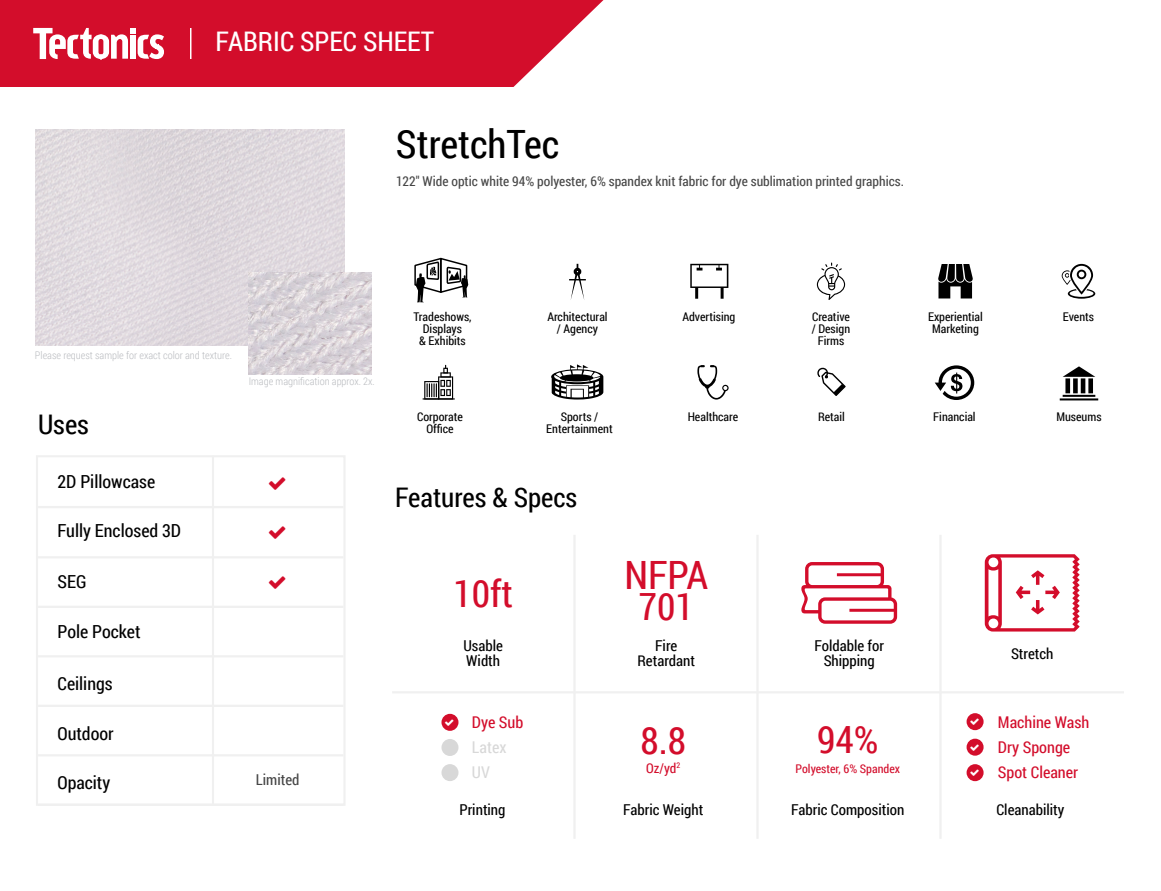
<style>
.page{position:relative;width:1161px;height:891px;background:#fff}
.page>*{position:absolute;margin:0;border:0;box-sizing:border-box;transform-origin:0 0}
.t1{font:39px "Roboto Condensed";color:#000}
.t2{font:39px "Roboto Condensed";color:#d30d2b}
.t3{font:37.5px "Roboto Condensed";color:#d30d2b}
.t4{font:27px "Roboto Condensed";color:#000}
.t5{font:27px "Roboto Condensed";color:#fff}
.t6{font:18px "Roboto Condensed";color:#000}
.t7{font:16.2px/24.8px "Roboto Condensed";color:#d30d2b}
.t8{font:16.2px/24.8px "Roboto Condensed";color:#d8d8d8}
.t9{font:15px/15px "Roboto Condensed";color:#000;text-align:center}
.t10{font:15px "Roboto Condensed";color:#464646}
.t11{font:13.5px "Roboto Condensed";color:#464646}
.t12{font:13.5px "Roboto Condensed";color:#d30d2b}
.t13{font:12px/12px "Roboto Condensed";color:#000;text-align:center}
.t14{font:12px "Roboto Condensed";color:#d30d2b}
.t15{font:300 10.5px "Roboto Condensed";color:#bcbec2}
</style>
<div class="page">
<svg style="left:0;top:0;width:603px;height:87px;background:#d6203b"></svg>
<svg style="left:33px;top:28px;width:131px;height:31px"></svg>
<hr style="left:190px;top:28px;width:2px;height:31px;background:#fff">
<svg style="left:801px;top:562px;width:96px;height:62px"></svg>
<svg style="left:985px;top:554px;width:95px;height:78px"></svg>
<svg style="left:690px;top:264px;width:38px;height:35px"></svg>
<svg style="left:569px;top:264px;width:17px;height:36px"></svg>
<hr style="left:423px;top:398px;width:32px;height:2px;background:#000">
<svg style="left:424px;top:365px;width:29px;height:35px"></svg>
<svg style="left:817px;top:263px;width:28px;height:37px"></svg>
<svg style="left:414px;top:257px;width:54px;height:45px"></svg>
<svg style="left:1062px;top:264px;width:33px;height:35px"></svg>
<svg style="left:938px;top:264px;width:35px;height:34px"></svg>
<svg style="left:551px;top:364px;width:52px;height:36px"></svg>
<svg style="left:817px;top:367px;width:29px;height:29px"></svg>
<svg style="left:1060px;top:366px;width:38px;height:34px"></svg>
<svg style="left:697px;top:365px;width:32px;height:35px"></svg>
<svg style="left:935px;top:365px;width:39px;height:35px"></svg>
<div style="left:967px;top:764px;width:17px;height:17px;background:#d30d2b;border-radius:50%"></div>
<hr style="left:573px;top:535px;width:3px;height:304px;background:#f0f0f0">
<hr style="left:756px;top:535px;width:3px;height:304px;background:#f0f0f0">
<hr style="left:939px;top:535px;width:3px;height:304px;background:#f0f0f0">
<hr style="left:392px;top:691px;width:732px;height:2px;background:#f0f0f0">
<div style="left:441px;top:714px;width:17px;height:17px;background:#d30d2b;border-radius:50%"></div>
<div style="left:441px;top:739px;width:17px;height:17px;background:#d8d8d8;border-radius:50%"></div>
<div style="left:441px;top:764px;width:17px;height:17px;background:#d8d8d8;border-radius:50%"></div>
<div style="left:967px;top:739px;width:17px;height:17px;background:#d30d2b;border-radius:50%"></div>
<div style="left:967px;top:713px;width:17px;height:17px;background:#d30d2b;border-radius:50%"></div>
<hr style="left:38px;top:506px;width:305px;height:2px;background:#f0f0f0">
<hr style="left:38px;top:556px;width:305px;height:2px;background:#f0f0f0">
<hr style="left:38px;top:606px;width:305px;height:2px;background:#f0f0f0">
<hr style="left:38px;top:705px;width:305px;height:2px;background:#f0f0f0">
<hr style="left:38px;top:655px;width:305px;height:2px;background:#f0f0f0">
<hr style="left:38px;top:754px;width:305px;height:2px;background:#f0f0f0">
<hr style="left:212px;top:456px;width:2px;height:349px;background:#f0f0f0">
<div style="left:36px;top:455px;width:310px;height:351px;border:2px solid #f0f0f0"></div>
<img style="left:36px;top:130px;width:309px;height:216px">
<img style="left:249px;top:272px;width:123px;height:102px">
<h3 class="t5" style="left:215px;top:23px;width:220px">FABRIC SPEC SHEET</h3>
<h1 class="t1" style="left:396px;top:117px;width:165px">StretchTec</h1>
<p class="t11" style="left:396px;top:172px;width:509px">122" Wide optic white 94% polyester, 6% spandex knit fabric for dye sublimation printed graphics.</p>
<p class="t15" style="left:35px;top:348px;width:199px">Please request sample for exact color and texture.</p>
<h3 class="t4" style="left:38px;top:405px;width:53px">Uses</h3>
<h3 class="t6" style="left:58px;top:469px;width:99px">2D Pillowcase</h3>
<h3 class="t6" style="left:58px;top:518px;width:125px">Fully Enclosed 3D</h3>
<h3 class="t6" style="left:58px;top:569px;width:31px">SEG</h3>
<h3 class="t6" style="left:58px;top:619px;width:85px">Pole Pocket</h3>
<h3 class="t6" style="left:58px;top:671px;width:57px">Ceilings</h3>
<h3 class="t6" style="left:58px;top:721px;width:58px">Outdoor</h3>
<h3 class="t6" style="left:58px;top:770px;width:54px">Opacity</h3>
<p class="t15" style="left:249px;top:374px;width:128px">Image magnification approx. 2x.</p>
<p class="t10" style="left:256px;top:769px;width:45px">Limited</p>
<p class="t13" style="left:413px;top:310px;width:60px">Tradeshows,<br>Displays<br>&amp; Exhibits</p>
<p class="t13" style="left:547px;top:310px;width:62px">Architectural / Agency</p>
<p class="t13" style="left:682px;top:310px;width:54px">Advertising</p>
<p class="t13" style="left:812px;top:310px;width:40px">Creative / Design<br>Firms</p>
<p class="t13" style="left:928px;top:310px;width:56px">Experiential<br>Marketing</p>
<p class="t13" style="left:1063px;top:310px;width:33px">Events</p>
<p class="t13" style="left:417px;top:411px;width:47px">Corporate<br>Office</p>
<p class="t13" style="left:546px;top:411px;width:68px">Sports /<br>Entertainment</p>
<p class="t13" style="left:688px;top:411px;width:52px">Healthcare</p>
<p class="t13" style="left:818px;top:411px;width:28px">Retail</p>
<p class="t13" style="left:933px;top:411px;width:44px">Financial</p>
<p class="t13" style="left:1056px;top:411px;width:47px">Museums</p>
<h3 class="t4" style="left:395px;top:479px;width:184px">Features &amp; Specs</h3>
<h2 class="t3" style="left:453px;top:568px;width:61px">10ft</h2>
<h1 class="t2" style="left:624px;top:548px;width:85px">NFPA</h1>
<h2 class="t3" style="left:639px;top:581px;width:56px">701</h2>
<p class="t9" style="left:464px;top:638px;width:41px;text-align:left">Usable<br>Width</p>
<p class="t9" style="left:637px;top:638px;width:59px">Fire<br>Retardant</p>
<p class="t9" style="left:815px;top:638px;width:71px">Foldable for<br>Shipping</p>
<p class="t9" style="left:1011px;top:645px;width:44px">Stretch</p>
<h3 class="t7" style="left:472px;top:710px;width:53px">Dye Sub</h3>
<h3 class="t8" style="left:472px;top:734px;width:36px">Latex<br>UV</h3>
<h2 class="t3" style="left:640px;top:715px;width:47px">8.8</h2>
<p class="t12" style="left:646px;top:759px;width:36px">Oz/yd<sup>2</sup></p>
<p class="t9" style="left:459px;top:802px;width:48px">Printing</p>
<p class="t9" style="left:623px;top:802px;width:82px">Fabric Weight</p>
<h2 class="t3" style="left:817px;top:714px;width:63px">94%</h2>
<p class="t14" style="left:796px;top:761px;width:106px">Polyester, 6% Spandex</p>
<p class="t9" style="left:791px;top:802px;width:115px">Fabric Composition</p>
<h3 class="t7" style="left:998px;top:710px;width:93px">Machine Wash<br>Dry Sponge<br>Spot Cleaner</h3>
<p class="t9" style="left:996px;top:802px;width:70px">Cleanability</p>
</div>
